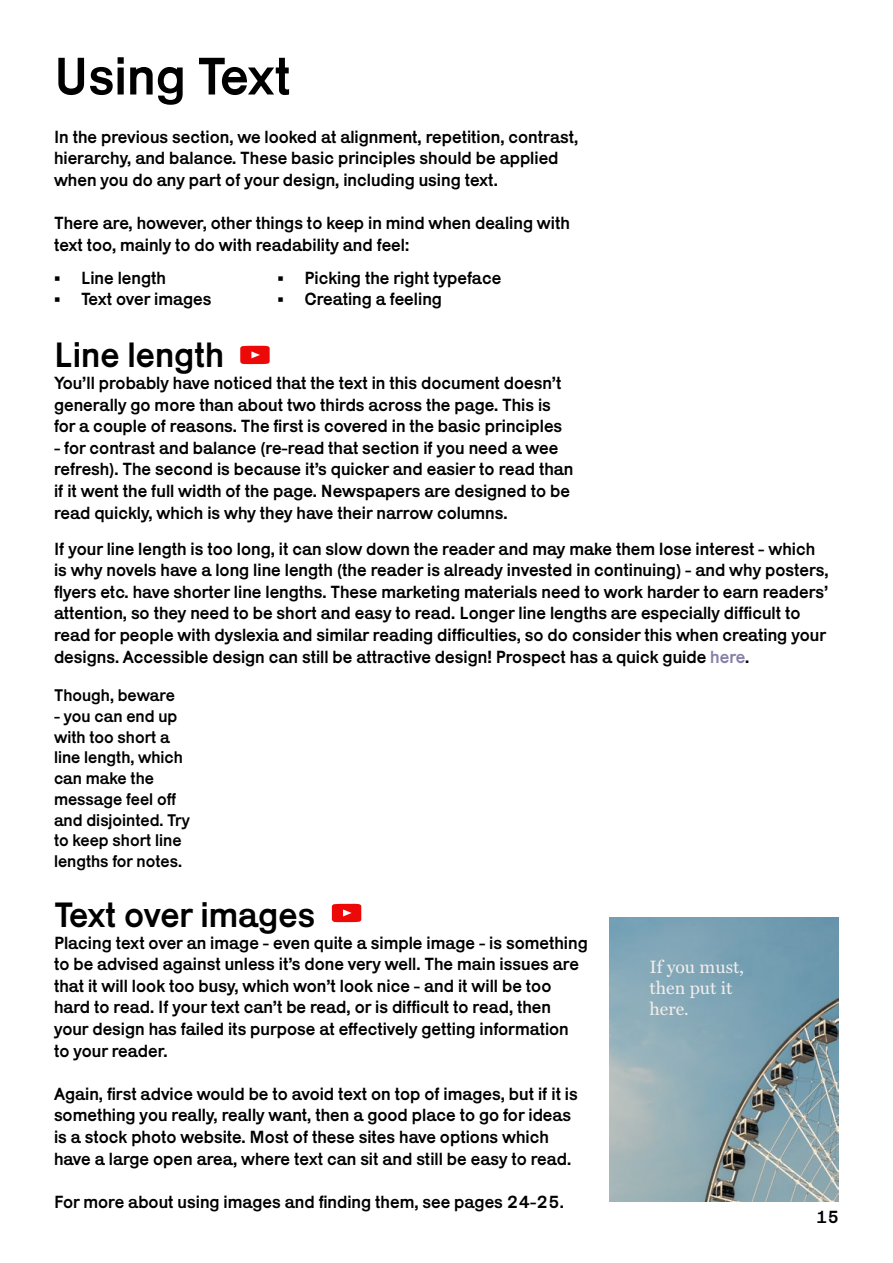
<style>
.page{position:relative;width:893px;height:1263px;background:#fff}
.page>*{position:absolute;margin:0;border:0;box-sizing:border-box;transform-origin:0 0}
.t1{font:54px "Karrik";color:#000}
.t2{font:36px "Karrik";color:#000}
.t3{font:18px/21.6px "Karrik";color:#000}
.t4{font:18px/21px "Miller Text";color:#f0eeeb}
.t5{font:17.25px/20.7px "Karrik";color:#000}
.s1{color:#877fa9}
</style>
<div class="page">
<img style="left:609px;top:917px;width:230px;height:284px">
<svg style="left:240px;top:346px;width:30px;height:18px"></svg>
<svg style="left:332px;top:904px;width:29px;height:18px"></svg>
<h1 class="t1" style="left:54px;top:31px;width:238px">Using Text</h1>
<p class="t3" style="left:54px;top:124px;width:526px">In the previous section, we looked at alignment, repetition, contrast, hierarchy, and balance. These basic principles should be applied when you do any part of your design, including using text.</p>
<p class="t3" style="left:54px;top:210px;width:517px">There are, however, other things to keep in mind when dealing with text too, mainly to do with readability and feel:</p>
<p class="t3" style="left:54px;top:265px;width:114px">• Line length</p>
<p class="t3" style="left:54px;top:286px;width:159px">• Text over images</p>
<h2 class="t2" style="left:54px;top:325px;width:172px">Line length</h2>
<p class="t3" style="left:54px;top:370px;width:510px">You’ll probably have noticed that the text in this document doesn’t generally go more than about two thirds across the page. This is for a couple of reasons. The first is covered in the basic principles</p>
<p class="t3" style="left:54px;top:435px;width:521px">- for contrast and balance (re-read that section if you need a wee refresh). The second is because it’s quicker and easier to read than if it went the full width of the page. Newspapers are designed to be read quickly, which is why they have their narrow columns.</p>
<p class="t3" style="left:54px;top:536px;width:776px">If your line length is too long, it can slow down the reader and may make them lose interest - which is why novels have a long line length (the reader is already invested in continuing) - and why posters, flyers etc. have shorter line lengths. These marketing materials need to work harder to earn readers’ attention, so they need to be short and easy to read. Longer line lengths are especially difficult to read for people with dyslexia and similar reading difficulties, so do consider this when creating your designs. Accessible design can still be attractive design! Prospect has a quick guide <span class="s1">here</span>.</p>
<p class="t5" style="left:54px;top:683px;width:122px">Though, beware</p>
<p class="t5" style="left:54px;top:704px;width:137px">- you can end up with too short a line length, which can make the message feel off and disjointed. Try to keep short line lengths for notes.</p>
<h2 class="t2" style="left:54px;top:885px;width:262px">Text over images</h2>
<p class="t3" style="left:54px;top:930px;width:535px">Placing text over an image - even quite a simple image - is something to be advised against unless it’s done very well. The main issues are that it will look too busy, which won’t look nice - and it will be too hard to read. If your text can’t be read, or is difficult to read, then your design has failed its purpose at effectively getting information to your reader.</p>
<p class="t3" style="left:54px;top:1081px;width:525px">Again, first advice would be to avoid text on top of images, but if it is something you really, really want, then a good place to go for ideas is a stock photo website. Most of these sites have options which have a large open area, where text can sit and still be easy to read.</p>
<p class="t3" style="left:54px;top:1189px;width:511px">For more about using images and finding them, see pages 24-25.</p>
<p class="t3" style="left:277px;top:265px;width:225px">• Picking the right typeface</p>
<p class="t3" style="left:277px;top:286px;width:166px">• Creating a feeling</p>
<p class="t4" style="left:649px;top:956px;width:96px">If you must, then put it here.</p>
<p class="t3" style="left:816px;top:1204px;width:25px">15</p>
</div>
